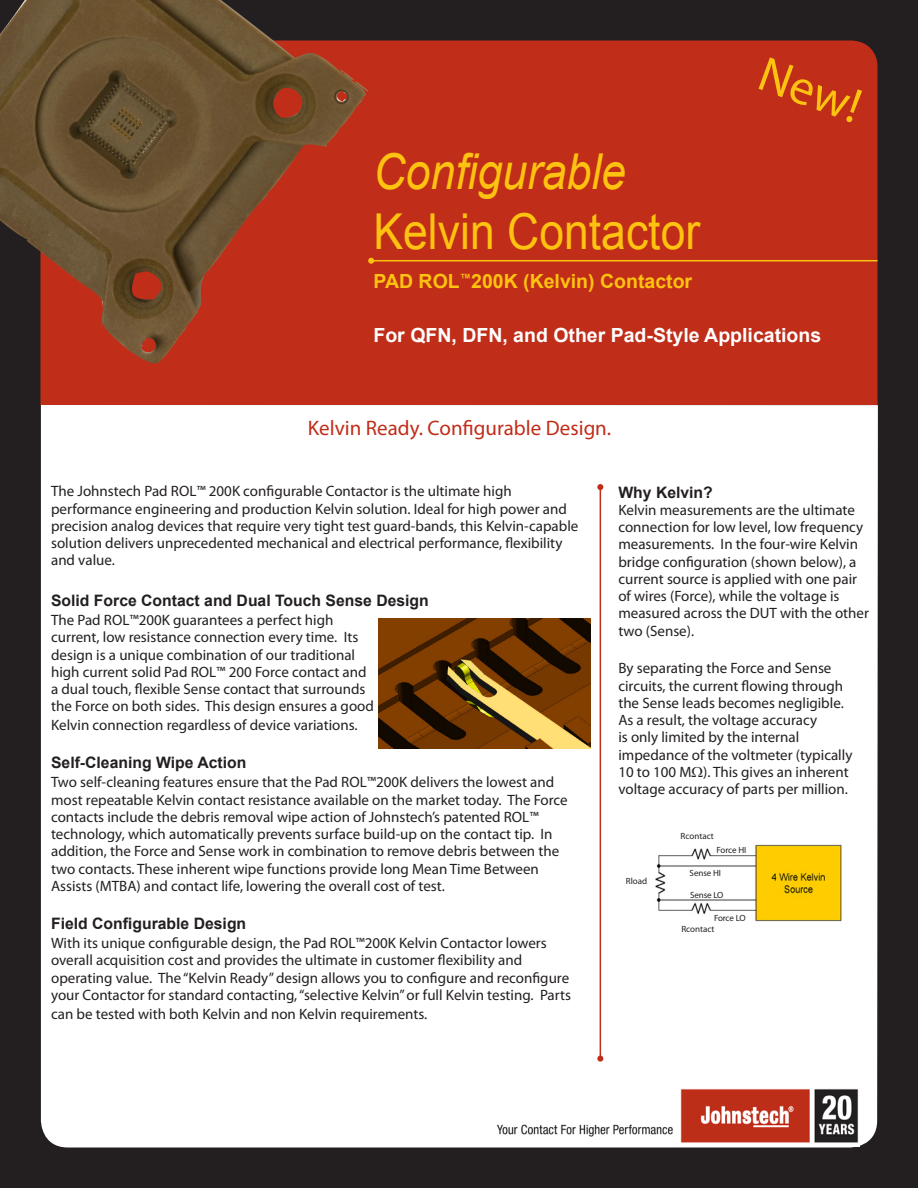
<style>
.page{position:relative;width:918px;height:1188px;background:#231f20}
.page>*{position:absolute;margin:0;border:0;box-sizing:border-box;transform-origin:0 0}
.Front_Page_Head{font:49.5px/59.4px "Arial";color:#fec210;scale:.9 1}
.Front_Page_Subhead{font:49.5px "Myriad Pro";color:#fec210}
.Subhead{font:21px "Myriad Pro";color:#c02d19}
.Front_Page_Subhead-2{font:700 19.5px "Arial";color:#fff}
.Front_Page_Subhead-3{font:700 19.5px "Arial";color:#fec210}
.Specifications_Head{font:700 15.75px "Arial";color:#231f20}
.Specifications_Head-2{font:15px/17.2px "Myriad Pro";color:#231f20}
.Specifications_Head-3{font:9px "Myriad Pro";letter-spacing:-.005em;color:#231f20}
.s1{font-style:italic}
</style>
<div class="page">
<div style="left:40px;top:40px;width:837px;height:365px;background:#c02d19"></div>
<div style="left:41px;top:405px;width:837px;height:743px;background:#fff"></div>
<img style="left:495px;top:1086px;width:365px;height:60px">
<img style="left:0;top:0;width:368px;height:367px">
<hr style="left:371px;top:260px;width:506px;height:1px;background:#fec210">
<svg style="left:368px;top:258px;width:6px;height:6px"></svg>
<img style="left:378px;top:619px;width:212px;height:129px">
<hr style="left:600px;top:487px;width:1px;height:572px;background:#c02d19">
<svg style="left:597px;top:484px;width:6px;height:6px"></svg>
<svg style="left:597px;top:1056px;width:6px;height:6px"></svg>
<img style="left:652px;top:841px;width:189px;height:85px">
<svg style="left:692px;top:767px;width:11px;height:10px"></svg>
<p class="Front_Page_Subhead" style="left:771px;top:43px;width:107px;rotate:20deg">New!</p>
<p class="Front_Page_Head" style="left:374px;top:143px;width:365px"><span class="s1">Configurable<br></span>Kelvin Contactor</p>
<p class="Front_Page_Subhead-3" style="left:374px;top:269px;width:320px">PAD ROL<sup>™</sup>200K (Kelvin) Contactor</p>
<p class="Front_Page_Subhead-2" style="left:374px;top:323px;width:449px">For QFN, DFN, and Other Pad-Style Applications</p>
<p class="Subhead" style="left:308px;top:415px;width:305px">Kelvin Ready. Configurable Design.</p>
<p class="Specifications_Head-2" style="left:51px;top:483px;width:529px">The Johnstech Pad ROL™ 200K configurable Contactor is the ultimate high performance engineering and production Kelvin solution. Ideal for high power and precision analog devices that require very tight test guard-bands, this Kelvin-capable solution delivers unprecedented mechanical and electrical performance, flexibility and value.</p>
<p class="Specifications_Head" style="left:51px;top:590px;width:379px">Solid Force Contact and Dual Touch Sense Design</p>
<p class="Specifications_Head-2" style="left:51px;top:611px;width:324px">The Pad ROL™200K guarantees a perfect high current, low resistance connection every time. Its design is a unique combination of our traditional high current solid Pad ROL™ 200 Force contact and a dual touch, flexible Sense contact that surrounds the Force on both sides. This design ensures a good</p>
<p class="Specifications_Head-2" style="left:51px;top:716px;width:308px">Kelvin connection regardless of device variations.</p>
<p class="Specifications_Head" style="left:51px;top:752px;width:197px">Self-Cleaning Wipe Action</p>
<p class="Specifications_Head-2" style="left:51px;top:773px;width:518px">Two self-cleaning features ensure that the Pad ROL™200K delivers the lowest and most repeatable Kelvin contact resistance available on the market today. The Force contacts include the debris removal wipe action of Johnstech’s patented ROL™ technology, which automatically prevents surface build-up on the contact tip. In addition, the Force and Sense work in combination to remove debris between the two contacts. These inherent wipe functions provide long Mean Time Between Assists (MTBA) and contact life, lowering the overall cost of test.</p>
<p class="Specifications_Head" style="left:51px;top:913px;width:197px">Field Configurable Design</p>
<p class="Specifications_Head-2" style="left:51px;top:934px;width:521px">With its unique configurable design, the Pad ROL™200K Kelvin Contactor lowers overall acquisition cost and provides the ultimate in customer flexibility and operating value. The “Kelvin Ready” design allows you to configure and reconfigure your Contactor for standard contacting, “selective Kelvin” or full Kelvin testing. Parts</p>
<p class="Specifications_Head-2" style="left:51px;top:1005px;width:378px">can be tested with both Kelvin and non Kelvin requirements.</p>
<p class="Specifications_Head" style="left:618px;top:482px;width:96px">Why Kelvin?</p>
<p class="Specifications_Head-2" style="left:618px;top:501px;width:252px">Kelvin measurements are the ultimate connection for low level, low frequency measurements. In the four-wire Kelvin bridge configuration (shown below), a current source is applied with one pair of wires (Force), while the voltage is measured across the DUT with the other two (Sense).</p>
<p class="Specifications_Head-2" style="left:618px;top:659px;width:236px">By separating the Force and Sense circuits, the current flowing through the Sense leads becomes negligible.<br>As a result, the voltage accuracy<br>is only limited by the internal impedance of the voltmeter (typically 10 to 100 M ). This gives an inherent voltage accuracy of parts per million.</p>
<p class="Specifications_Head-3" style="left:626px;top:875px;width:23px">Rload</p>
<p class="Specifications_Head-3" style="left:681px;top:830px;width:35px">Rcontact</p>
<p class="Specifications_Head-3" style="left:717px;top:845px;width:31px">Force HI</p>
<p class="Specifications_Head-3" style="left:690px;top:867px;width:33px">Sense HI</p>
<p class="Specifications_Head-3" style="left:690px;top:890px;width:35px">Sense LO</p>
<p class="Specifications_Head-3" style="left:714px;top:912px;width:33px">Force LO</p>
<p class="Specifications_Head-3" style="left:681px;top:923px;width:35px">Rcontact</p>
</div>
